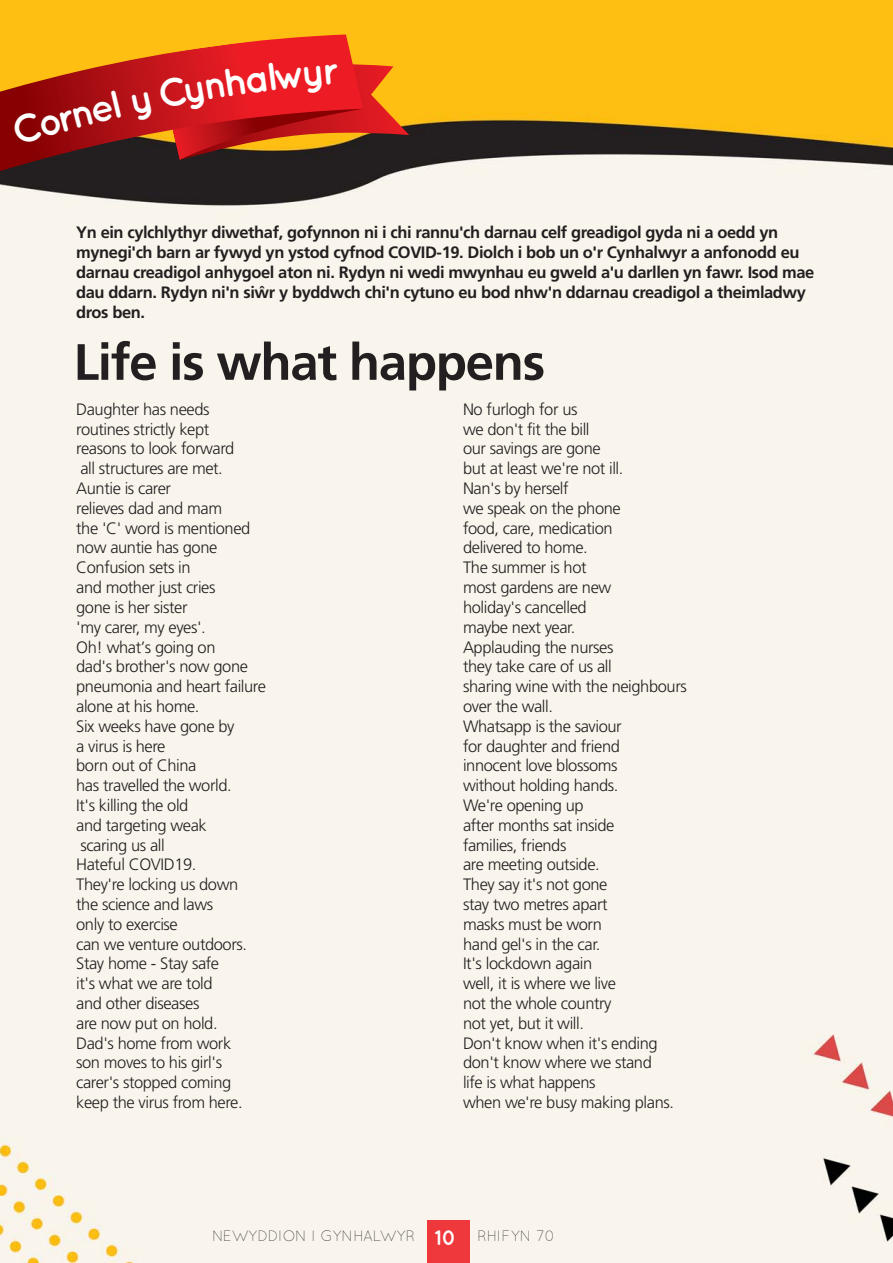
<style>
.page{position:relative;width:893px;height:1263px;background:#fff}
.page>*{position:absolute;margin:0;border:0;box-sizing:border-box;transform-origin:0 0}
.t1{font:700 51px "Frutiger";letter-spacing:-.025em;color:#231f20}
.t2{font:700 21px "Quicksand";color:#fff}
.t3{font:300 16.5px/19.8px "Frutiger";letter-spacing:-.025em;color:#231f20}
.t4{font:700 16.5px/19.8px "Frutiger";letter-spacing:-.025em;color:#231f20}
.t5{font:300 15px "Quicksand";letter-spacing:-.01em;color:#231f20}
</style>
<div class="page">
<img style="left:0;top:0;width:893px;height:1263px">
<div style="left:427px;top:1221px;width:42px;height:42px;background:#ef383b"></div>
<svg style="left:0;top:34px;width:363px;height:197px;background:#a37654"></svg>
<svg style="left:11px;top:91px;width:111px;height:54px;background:#97070b"></svg>
<svg style="left:131px;top:59px;width:278px;height:101px;background:#be2d1c"></svg>
<p class="t4" style="left:76px;top:224px;width:740px">Yn ein cylchlythyr diwethaf, gofynnon ni i chi rannu'ch darnau celf greadigol gyda ni a oedd yn mynegi'ch barn ar fywyd yn ystod cyfnod COVID-19. Diolch i bob un o'r Cynhalwyr a anfonodd eu darnau creadigol anhygoel aton ni. Rydyn ni wedi mwynhau eu gweld a'u darllen yn fawr. Isod mae dau ddarn. Rydyn ni'n siwˆ r y byddwch chi'n cytuno eu bod nhw'n ddarnau creadigol a theimladwy dros ben.</p>
<h1 class="t1" style="left:74px;top:341px;width:473px">Life is what happens</h1>
<p class="t3" style="left:76px;top:400px;width:191px">Daughter has needs routines strictly kept<br>reasons to look forward<br>all structures are met.<br>Auntie is carer<br>relieves dad and mam<br>the 'C' word is mentioned now auntie has gone<br>Confusion sets in<br>and mother just cries<br>gone is her sister<br>'my carer, my eyes'.<br>Oh! what’s going on<br>dad's brother's now gone pneumonia and heart failure alone at his home.<br>Six weeks have gone by<br>a virus is here<br>born out of China<br>has travelled the world.<br>It's killing the old<br>and targeting weak<br>scaring us all<br>Hateful COVID19.<br>They're locking us down<br>the science and laws<br>only to exercise<br>can we venture outdoors.<br>Stay home - Stay safe<br>it's what we are told<br>and other diseases<br>are now put on hold.<br>Dad's home from work<br>son moves to his girl's carer's stopped coming keep the virus from here.</p>
<p class="t3" style="left:463px;top:400px;width:225px">No furlogh for us<br>we don't fit the bill<br>our savings are gone<br>but at least we're not ill.<br>Nan's by herself<br>we speak on the phone<br>food, care, medication<br>delivered to home.<br>The summer is hot<br>most gardens are new<br>holiday's cancelled<br>maybe next year.<br>Applauding the nurses<br>they take care of us all<br>sharing wine with the neighbours over the wall.<br>Whatsapp is the saviour<br>for daughter and friend<br>innocent love blossoms<br>without holding hands.<br>We're opening up<br>after months sat inside<br>families, friends<br>are meeting outside.<br>They say it's not gone<br>stay two metres apart<br>masks must be worn<br>hand gel's in the car.<br>It's lockdown again<br>well, it is where we live<br>not the whole country<br>not yet, but it will.<br>Don't know when it's ending don't know where we stand<br>life is what happens<br>when we're busy making plans.</p>
<p class="t2" style="left:435px;top:1230px;width:24px">10</p>
<p class="t5" style="left:212px;top:1231px;width:205px">NEWYDDION I GYNHALWYR</p>
<p class="t5" style="left:477px;top:1231px;width:80px">RHIFYN 70</p>
</div>
